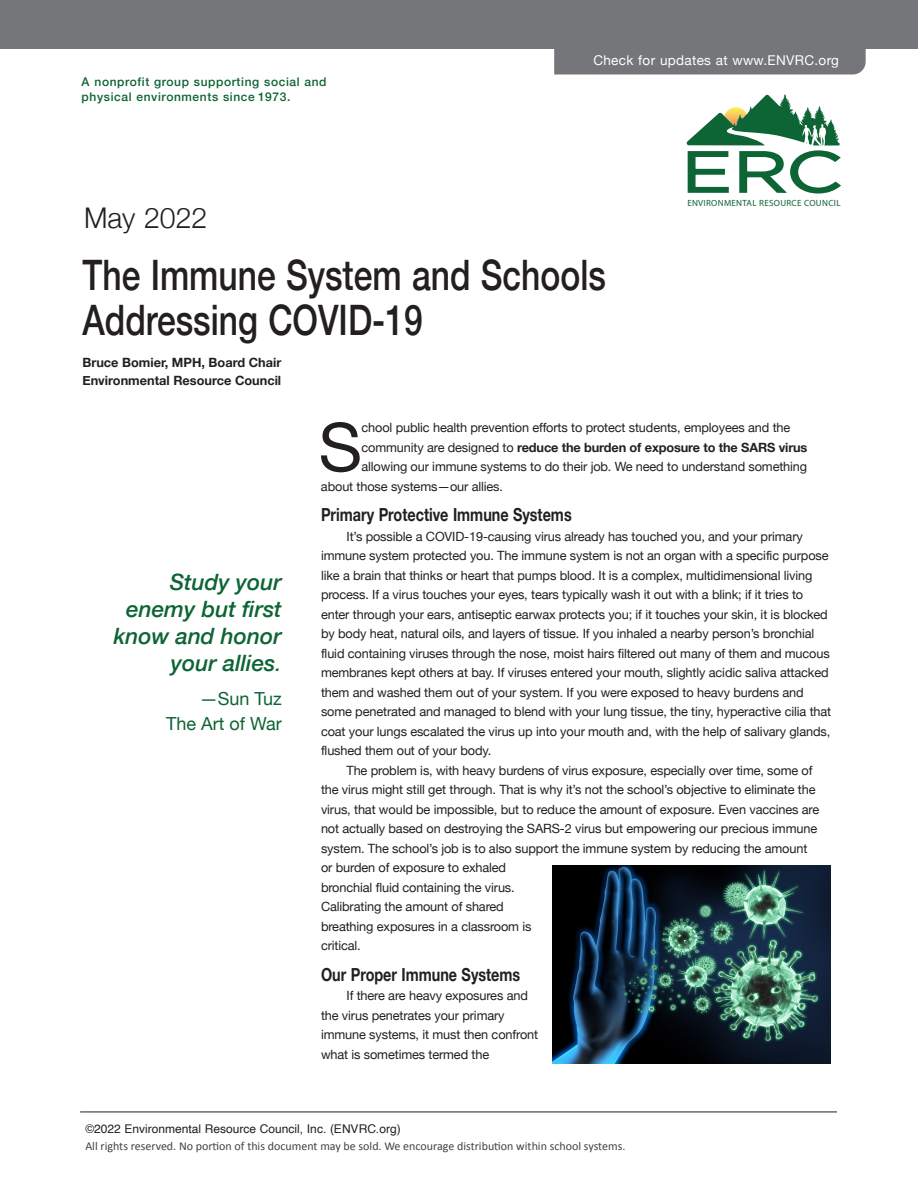
<style>
.page{position:relative;width:918px;height:1188px;background:#fff}
.page>*{position:absolute;margin:0;border:0;box-sizing:border-box;transform-origin:0 0}
.Paragraph_Style_1{font:67.35px "Helvetica Neue";color:#231f20}
.Header_black{font:500 42px/45px "Helvetica Neue";color:#231f20;scale:.8 1}
.Header_black-2{font:300 28.5px "Helvetica Neue";color:#231f20}
.Paragraph_Style_1-2{font:italic 500 22.5px/27px "Helvetica Neue";color:#0d6434;text-align:right}
.Header_black-3{font:700 18px "Helvetica Neue";color:#231f20;scale:.8 1}
.Paragraph_Style_1-3{font:18px/25.5px "Helvetica Neue";color:#0d6434;text-align:right}
.t1{font:13.5px "Helvetica Neue";letter-spacing:.025em;color:#fff}
.Paragraph_Style_1-4{font:12.75px/19.5px "Helvetica Neue";letter-spacing:-.01em;color:#231f20}
.Paragraph_Style_1-5{font:700 12.75px "Helvetica Neue";color:#231f20}
.Body_text{font:12px "Calibri";color:#414243}
.Header_black-4{font:500 12px/14.4px "Helvetica Neue";letter-spacing:.05em;color:#0d6434}
.t2{font:12px "Helvetica";color:#231f20}
.t3{font:9px "Myriad Pro";letter-spacing:.035em;color:#0d6434}
.s1{font-weight:400}
</style>
<div class="page">
<svg style="left:687px;top:94px;width:154px;height:100px"></svg>
<div style="left:554px;top:49px;width:312px;height:25px;background:#757679"></div>
<div style="left:0;top:0;width:918px;height:49px;background:#757679"></div>
<hr style="left:80px;top:1112px;width:757px;height:1px;background:#231f20">
<img style="left:553px;top:866px;width:278px;height:198px">
<p class="Header_black-4" style="left:82px;top:74px;width:247px">A nonprofit group supporting social and physical environments since 1973.</p>
<p class="t1" style="left:593px;top:50px;width:247px">Check for updates at www.ENVRC.org</p>
<p class="Header_black-2" style="left:84px;top:195px;width:125px">May 2022</p>
<p class="Header_black" style="left:83px;top:249px;width:656px">The Immune System and Schools<br>Addressing COVID-19</p>
<p class="Paragraph_Style_1-5" style="left:82px;top:352px;width:200px">Bruce Bomier, MPH, Board Chair</p>
<p class="Paragraph_Style_1-5" style="left:82px;top:370px;width:200px">Environmental Resource Council</p>
<p class="t3" style="left:687px;top:198px;width:155px">ENVIRONMENTAL RESOURCE COUNCIL</p>
<p class="Paragraph_Style_1-2" style="left:114px;top:567px;width:169px">Study your enemy but first know and honor your allies<span class="s1">.</span></p>
<p class="Paragraph_Style_1-3" style="left:166px;top:687px;width:117px">—Sun Tuz<br>The Art of War</p>
<p class="Paragraph_Style_1" style="left:319px;top:399px;width:45px">S</p>
<p class="Paragraph_Style_1-4" style="left:361px;top:419px;width:430px">chool public health prevention efforts to protect students, employees and the</p>
<p class="Paragraph_Style_1-5" style="left:361px;top:437px;width:447px"><span class="s1">community are designed to</span> reduce the burden of exposure to the SARS virus</p>
<p class="Paragraph_Style_1-4" style="left:361px;top:458px;width:447px">allowing our immune systems to do their job. We need to understand something</p>
<p class="Paragraph_Style_1-4" style="left:321px;top:477px;width:184px">about those systems—our allies.</p>
<p class="Header_black-3" style="left:321px;top:501px;width:315px">Primary Protective Immune Systems</p>
<p class="Paragraph_Style_1-4" style="left:321px;top:527px;width:512px;text-indent:26px">It’s possible a COVID-19-causing virus already has touched you, and your primary immune system protected you. The immune system is not an organ with a specific purpose like a brain that thinks or heart that pumps blood. It is a complex, multidimensional living process. If a virus touches your eyes, tears typically wash it out with a blink; if it tries to enter through your ears, antiseptic earwax protects you; if it touches your skin, it is blocked by body heat, natural oils, and layers of tissue. If you inhaled a nearby person’s bronchial fluid containing viruses through the nose, moist hairs filtered out many of them and mucous membranes kept others at bay. If viruses entered your mouth, slightly acidic saliva attacked them and washed them out of your system. If you were exposed to heavy burdens and some penetrated and managed to blend with your lung tissue, the tiny, hyperactive cilia that coat your lungs escalated the virus up into your mouth and, with the help of salivary glands, flushed them out of your body.</p>
<p class="Paragraph_Style_1-4" style="left:321px;top:761px;width:500px;text-indent:26px">The problem is, with heavy burdens of virus exposure, especially over time, some of the virus might still get through. That is why it’s not the school’s objective to eliminate the virus, that would be impossible, but to reduce the amount of exposure. Even vaccines are not actually based on destroying the SARS-2 virus but empowering our precious immune system. The school’s job is to also support the immune system by reducing the amount or burden of exposure to exhaled<br>bronchial fluid containing the virus.<br>Calibrating the amount of shared<br>breathing exposures in a classroom is<br>critical.</p>
<p class="Header_black-3" style="left:321px;top:960px;width:251px">Our Proper Immune Systems</p>
<p class="Paragraph_Style_1-4" style="left:321px;top:987px;width:219px;text-indent:26px">If there are heavy exposures and the virus penetrates your primary immune systems, it must then confront what is sometimes termed the</p>
<p class="t2" style="left:85px;top:1120px;width:317px">©2022 Environmental Resource Council, Inc. (ENVRC.org)</p>
<p class="Body_text" style="left:85px;top:1138px;width:542px">All rights reserved. No portion of this document may be sold. We encourage distribution within school systems.</p>
</div>
